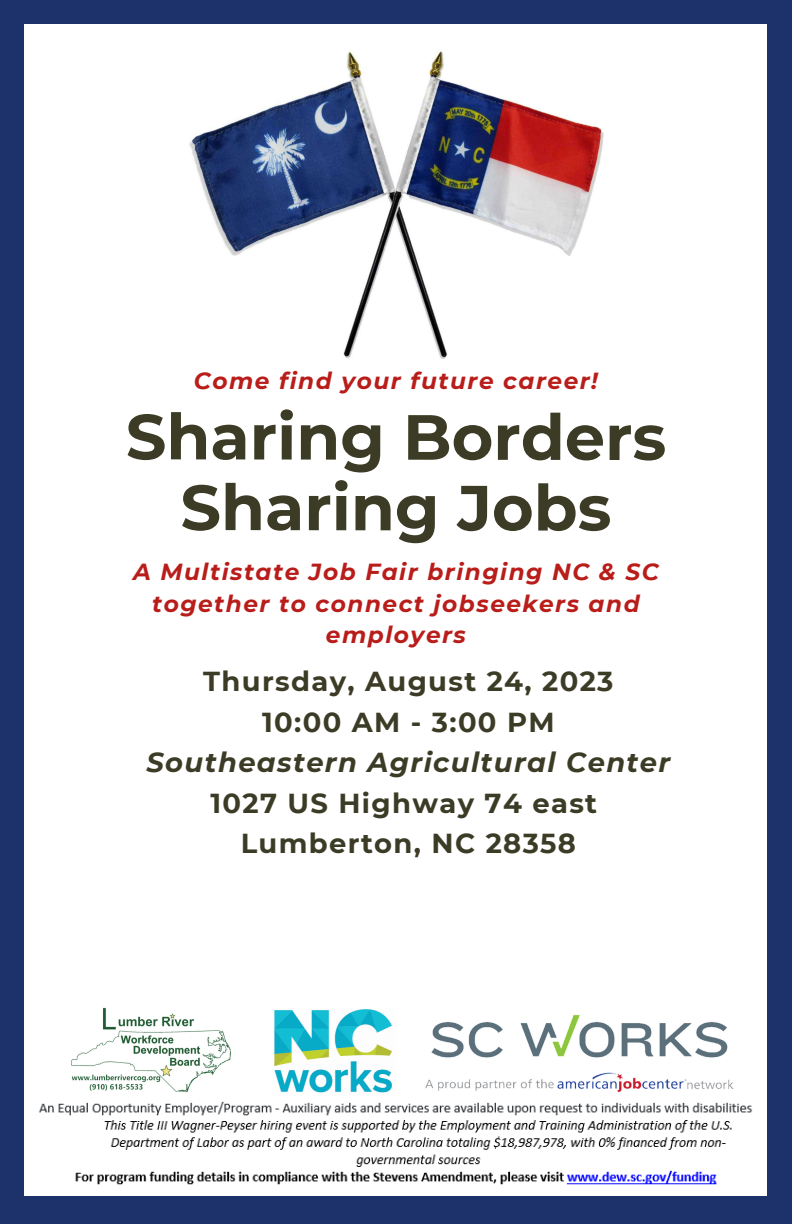
<style>
.page{position:relative;width:792px;height:1224px;background:#1d326b}
.page>*{position:absolute;margin:0;border:0;box-sizing:border-box;transform-origin:0 0}
.t1{font:700 63.6px/70.6px "Montserrat";color:#3c3c26;text-align:center}
.t2{font:700 27.4px "Montserrat";letter-spacing:.05em;color:#3c3c26}
.t3{font:italic 700 27.4px "Montserrat";letter-spacing:.05em;color:#3c3c26}
.t4{font:italic 700 23.2px/31.6px "Montserrat";letter-spacing:.065em;color:#b91d1a;text-align:center}
</style>
<div class="page">
<div style="left:25px;top:24px;width:742px;height:1171px;background:#fff"></div>
<img style="left:189px;top:51px;width:415px;height:308px">
<img style="left:71px;top:1007px;width:160px;height:85px">
<img style="left:274px;top:1009px;width:119px;height:84px">
<img style="left:425px;top:1014px;width:309px;height:78px">
<img style="left:39px;top:1101px;width:714px;height:84px">
<p class="t4" style="left:194px;top:365px;width:406px">Come find your future career!</p>
<p class="t1" style="left:126px;top:402px;width:542px">Sharing Borders<br>Sharing Jobs</p>
<p class="t4" style="left:133px;top:556px;width:527px">A Multistate Job Fair bringing NC &amp; SC together to connect jobseekers and employers</p>
<p class="t2" style="left:203px;top:665px;width:412px">Thursday, August 24, 2023</p>
<p class="t2" style="left:262px;top:705px;width:294px">10:00 AM - 3:00 PM</p>
<p class="t3" style="left:146px;top:746px;width:525px">Southeastern Agricultural Center</p>
<p class="t2" style="left:210px;top:786px;width:388px">1027 US Highway 74 east</p>
<p class="t2" style="left:241px;top:827px;width:337px">Lumberton, NC 28358</p>
</div>
